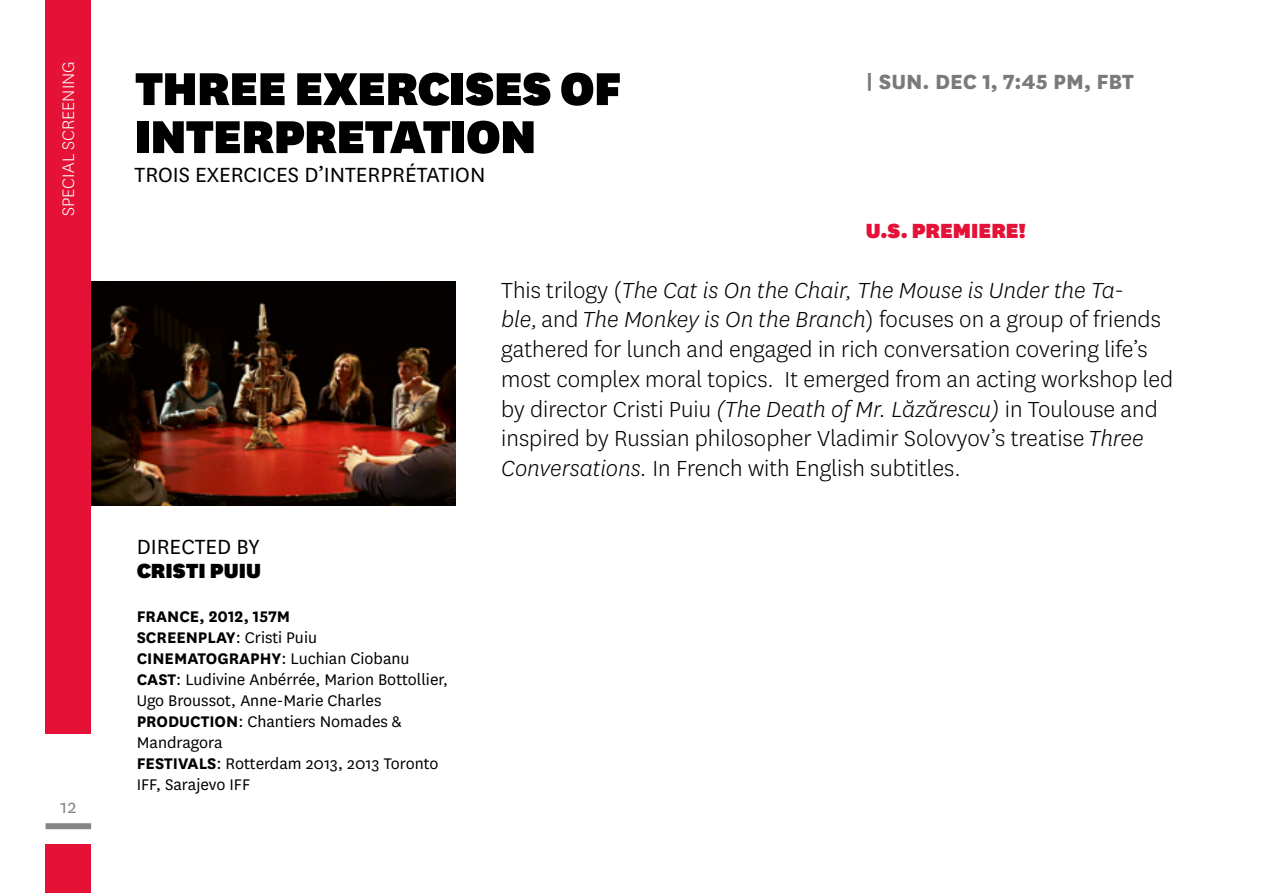
<style>
.page{position:relative;width:1276px;height:893px;background:#fff}
.page>*{position:absolute;margin:0;border:0;box-sizing:border-box;transform-origin:0 0}
.t1{font:900 54px "National";letter-spacing:-.015em;color:#000}
.t2{font:300 25.5px/29.7px "National";color:#000}
.t3{font:24px "National";color:#000}
.t4{font:800 24px "National";color:#7a7a7a}
.t5{font:900 24px "National";color:#e51137}
.t6{font:900 24px "National";color:#000}
.t7{font:21px "National";color:#868686}
.t8{font:300 19.5px "National";letter-spacing:.005em;color:#fff}
.t9{font:18px/21px "National";color:#000}
.t10{font:700 18px/21px "National";color:#000}
.s1{font-weight:700}
.s2{font-style:italic}
</style>
<div class="page">
<div style="left:46px;top:823px;width:45px;height:6px;background:#868686"></div>
<div style="left:46px;top:844px;width:45px;height:49px;background:#e51137"></div>
<div style="left:46px;top:0;width:45px;height:733px;background:#e51137"></div>
<img style="left:91px;top:281px;width:365px;height:224px">
<p class="t8" style="left:56px;top:216px;width:154px;rotate:-90deg">Special Screen ing</p>
<p class="t7" style="left:60px;top:792px;width:18px">12</p>
<h1 class="t1" style="left:135px;top:51px;width:59px">THREE</h1>
<h1 class="t1" style="left:294px;top:51px;width:328px">EXERCISES OF</h1>
<h1 class="t1" style="left:135px;top:99px;width:30px">INTERPRET</h1>
<h1 class="t1" style="left:390px;top:99px;width:111px">ATION</h1>
<p class="t3" style="left:135px;top:159px;width:108px">Trois exercic</p>
<p class="t3" style="left:276px;top:159px;width:207px">es d’interprétati on</p>
<p class="t4" style="left:866px;top:65px;width:270px">| SUN. DEC 1, 7:45 pm, FBT</p>
<p class="t5" style="left:866px;top:214px;width:76px">U.S. PREM</p>
<p class="t5" style="left:971px;top:214px;width:56px">IERE!</p>
<p class="t3" style="left:137px;top:531px;width:124px">Directed by</p>
<p class="t6" style="left:137px;top:554px;width:126px">CRISTI PUIU</p>
<p class="t10" style="left:137px;top:605px;width:152px">FRANCE, 2012, 157M<br>SCREEN</p>
<p class="t9" style="left:198px;top:627px;width:121px"><span class="s1">PLAY</span>: Cristi Puiu</p>
<p class="t9" style="left:137px;top:648px;width:313px;text-indent:114px"><span class="s1">PHY</span>: Luchian Ciobanu<br><span class="s1">CAST</span>: Ludivine Anbérrée, Marion Bottollier,<br>Ugo Broussot, Anne-Marie Charles</p>
<p class="t10" style="left:137px;top:710px;width:12px">PRODUC</p>
<p class="t10" style="left:137px;top:647px;width:22px">CINEMA</p>
<p class="t10" style="left:197px;top:647px;width:21px">TOGRA</p>
<p class="t9" style="left:137px;top:711px;width:266px;text-indent:64px"><span class="s1">TION</span> : Chantiers Nomades &amp;<br>Mandragora</p>
<p class="t10" style="left:137px;top:752px;width:46px">FESTIVALS</p>
<p class="t9" style="left:137px;top:753px;width:303px;text-indent:80px">: Rotterdam 2013, 2013 Toronto<br>IFF, Sarajevo IFF</p>
<p class="t2" style="left:501px;top:274px;width:673px">This trilogy (<span class="s2">The Cat is On the Chair, The Mouse is Under the Ta-<br>ble,</span> and <span class="s2">The Monkey is On the Branch</span>) focuses on a group of friends gathered for lunch and engaged in rich conversation covering life’s most complex moral topics. It emerged from an acting workshop led by director Cristi Puiu <span class="s2">(The Death of Mr. Lăzărescu)</span> in Toulouse and inspired by Russian philosopher Vladimir Solovyov’s treatise <span class="s2">Three Conversations.</span> I n French with English subtitles.</p>
</div>
